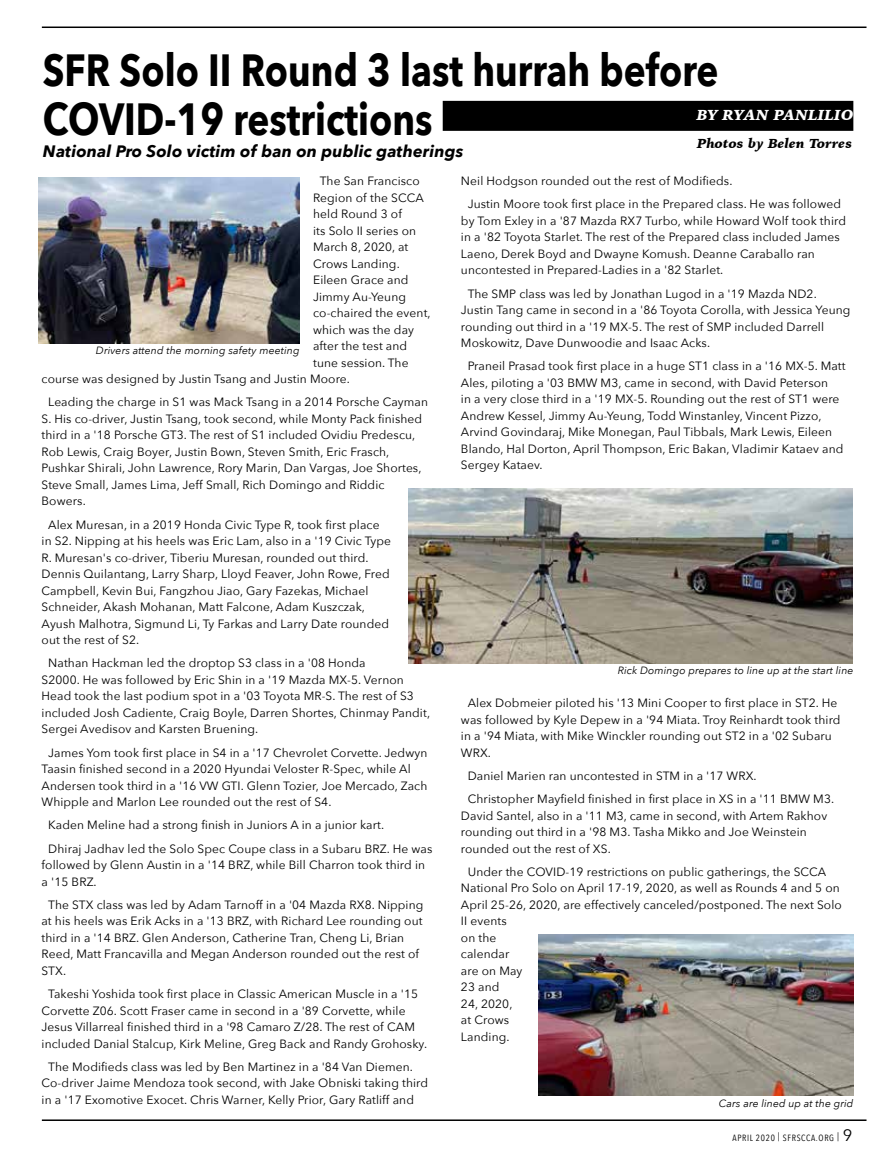
<style>
.page{position:relative;width:891px;height:1161px;background:#fff}
.page>*{position:absolute;margin:0;border:0;box-sizing:border-box;transform-origin:0 0}
.t1{font:700 45px/49.5px "Avenir Next";color:#000;scale:.82 1}
.t2{font:italic 700 16.5px "Avenir Next";letter-spacing:.01em;color:#000}
.t3{font:italic 900 15px "Iowan Old Style";letter-spacing:-.01em;color:#fff}
.t4{font:italic 900 13.5px "Iowan Old Style";letter-spacing:.01em;color:#000}
.t5{font:12px/16.5px "Avenir Next";letter-spacing:.01em;color:#000}
.t6{font:italic 10.5px "Avenir Next";letter-spacing:.01em;color:#000}
.t7{font:9px "Avenir Next Condensed";letter-spacing:.075em;color:#000}
.s1{color:#000}
.s2{font-family:"Avenir Next";font-size:16.5px}
</style>
<div class="page">
<hr style="left:42px;top:1119px;width:825px;height:2px;background:#000">
<hr style="left:42px;top:27px;width:825px;height:1px;background:#000">
<div style="left:443px;top:101px;width:410px;height:30px;background:#000"></div>
<img style="left:408px;top:488px;width:444px;height:176px">
<img style="left:39px;top:178px;width:261px;height:165px">
<img style="left:539px;top:934px;width:314px;height:162px">
<h1 class="t1" style="left:43px;top:45px;width:825px">SFR Solo II Round 3 last hurrah before<br>COVID-19 restrictions</h1>
<p class="t3" style="left:618px;top:105px;width:237px"><span class="s1">BY BLAKE</span>BY RYAN PANLILIO</p>
<p class="t4" style="left:697px;top:134px;width:157px">Photos by Belen Torres</p>
<h2 class="t2" style="left:43px;top:137px;width:422px">National Pro Solo victim of ban on public gatherings</h2>
<p class="t5" style="left:320px;top:172px;width:101px">The San Francisco</p>
<p class="t5" style="left:313px;top:189px;width:112px">Region of the SCCA</p>
<p class="t5" style="left:313px;top:205px;width:90px">held Round 3 of</p>
<p class="t5" style="left:313px;top:222px;width:104px">its Solo II series on</p>
<p class="t5" style="left:313px;top:238px;width:97px">March 8, 2020, at</p>
<p class="t5" style="left:313px;top:255px;width:88px">Crows Landing.</p>
<p class="t5" style="left:313px;top:271px;width:97px">Eileen Grace and</p>
<p class="t5" style="left:313px;top:288px;width:94px">Jimmy Au-Yeung</p>
<p class="t5" style="left:313px;top:304px;width:119px">co-chaired the event,</p>
<p class="t5" style="left:313px;top:321px;width:102px">which was the day</p>
<p class="t5" style="left:313px;top:337px;width:96px">after the test and</p>
<p class="t5" style="left:313px;top:354px;width:97px">tune session. The</p>
<p class="t5" style="left:42px;top:370px;width:310px">course was designed by Justin Tsang and Justin Moore.</p>
<p class="t5" style="left:42px;top:394px;width:388px;text-indent:7px">Leading the charge in S1 was Mack Tsang in a 2014 Porsche Cayman S. His co-driver, Justin Tsang, took second, while Monty Pack finished third in a '18 Porsche GT3. The rest of S1 included Ovidiu Predescu, Rob Lewis, Craig Boyer, Justin Bown, Steven Smith, Eric Frasch, Pushkar Shirali, John Lawrence, Rory Marin, Dan Vargas, Joe Shortes, Steve Small, James Lima, Jeff Small, Rich Domingo and Riddic Bowers.</p>
<p class="t5" style="left:42px;top:516px;width:351px;text-indent:7px">Alex Muresan, in a 2019 Honda Civic Type R, took first place in S2. Nipping at his heels was Eric Lam, also in a '19 Civic Type R. Muresan's co-driver, Tiberiu Muresan, rounded out third.<br>Dennis Quilantang, Larry Sharp, Lloyd Feaver, John Rowe, Fred Campbell, Kevin Bui, Fangzhou Jiao, Gary Fazekas, Michael Schneider, Akash Mohanan, Matt Falcone, Adam Kuszczak, Ayush Malhotra, Sigmund Li, Ty Farkas and Larry Date rounded out the rest of S2.</p>
<p class="t5" style="left:42px;top:655px;width:390px;text-indent:7px">Nathan Hackman led the droptop S3 class in a '08 Honda<br>S2000. He was followed by Eric Shin in a '19 Mazda MX-5. Vernon Head took the last podium spot in a '03 Toyota MR-S. The rest of S3 included Josh Cadiente, Craig Boyle, Darren Shortes, Chinmay Pandit, Sergei Avedisov and Karsten Bruening.</p>
<p class="t5" style="left:42px;top:744px;width:387px;text-indent:7px">James Yom took first place in S4 in a '17 Chevrolet Corvette. Jedwyn Taasin finished second in a 2020 Hyundai Veloster R-Spec, while Al Andersen took third in a '16 VW GTI. Glenn Tozier, Joe Mercado, Zach Whipple and Marlon Lee rounded out the rest of S4.</p>
<p class="t5" style="left:48px;top:813px;width:386px;line-height:23.2px">Kaden Meline had a strong finish in Juniors A in a junior kart.<br>Dhiraj Jadhav led the Solo Spec Coupe class in a Subaru BRZ. He was</p>
<p class="t5" style="left:42px;top:856px;width:385px">followed by Glenn Austin in a '14 BRZ, while Bill Charron took third in a '15 BRZ.</p>
<p class="t5" style="left:42px;top:896px;width:383px;text-indent:7px">The STX class was led by Adam Tarnoff in a '04 Mazda RX8. Nipping at his heels was Erik Acks in a '13 BRZ, with Richard Lee rounding out third in a '14 BRZ. Glen Anderson, Catherine Tran, Cheng Li, Brian Reed, Matt Francavilla and Megan Anderson rounded out the rest of STX.</p>
<p class="t5" style="left:42px;top:985px;width:387px;text-indent:7px">Takeshi Yoshida took first place in Classic American Muscle in a '15<br>Corvette Z06. Scott Fraser came in second in a '89 Corvette, while Jesus Villarreal finished third in a '98 Camaro Z/28. The rest of CAM included Danial Stalcup, Kirk Meline, Greg Back and Randy Grohosky.</p>
<p class="t5" style="left:42px;top:1058px;width:388px;text-indent:7px">The Modifieds class was led by Ben Martinez in a '84 Van Diemen.<br>Co-driver Jaime Mendoza took second, with Jake Obniski taking third in a '17 Exomotive Exocet. Chris Warner, Kelly Prior, Gary Ratliff and</p>
<p class="t6" style="left:96px;top:341px;width:205px">Drivers attend the morning safety meeting</p>
<p class="t5" style="left:468px;top:169px;width:375px;line-height:23.2px;text-indent:-7px">Neil Hodgson rounded out the rest of Modifieds.<br>Justin Moore took first place in the Prepared class. He was followed</p>
<p class="t5" style="left:461px;top:212px;width:387px">by Tom Exley in a '87 Mazda RX7 Turbo, while Howard Wolf took third in a '82 Toyota Starlet. The rest of the Prepared class included James Laeno, Derek Boyd and Dwayne Komush. Deanne Caraballo ran uncontested in Prepared-Ladies in a '82 Starlet.</p>
<p class="t5" style="left:461px;top:285px;width:391px;text-indent:7px">The SMP class was led by Jonathan Lugod in a '19 Mazda ND2.<br>Justin Tang came in second in a '86 Toyota Corolla, with Jessica Yeung rounding out third in a '19 MX-5. The rest of SMP included Darrell Moskowitz, Dave Dunwoodie and Isaac Acks.</p>
<p class="t5" style="left:461px;top:357px;width:386px;text-indent:7px">Praneil Prasad took first place in a huge ST1 class in a '16 MX-5. Matt Ales, piloting a '03 BMW M3, came in second, with David Peterson<br>in a very close third in a '19 MX-5. Rounding out the rest of ST1 were Andrew Kessel, Jimmy Au-Yeung, Todd Winstanley, Vincent Pizzo, Arvind Govindaraj, Mike Monegan, Paul Tibbals, Mark Lewis, Eileen Blando, Hal Dorton, April Thompson, Eric Bakan, Vladimir Kataev and Sergey Kataev.</p>
<p class="t6" style="left:618px;top:662px;width:237px">Rick Domingo prepares to line up at the start line</p>
<p class="t5" style="left:461px;top:694px;width:381px;text-indent:7px">Alex Dobmeier piloted his '13 Mini Cooper to first place in ST2. He was followed by Kyle Depew in a '94 Miata. Troy Reinhardt took third in a '94 Miata, with Mike Winckler rounding out ST2 in a '02 Subaru WRX.</p>
<p class="t5" style="left:468px;top:764px;width:368px;line-height:23.2px">Daniel Marien ran uncontested in STM in a '17 WRX.<br>Christopher Mayfield finished in first place in XS in a '11 BMW M3.</p>
<p class="t5" style="left:461px;top:807px;width:368px">David Santel, also in a '11 M3, came in second, with Artem Rakhov rounding out third in a '98 M3. Tasha Mikko and Joe Weinstein rounded out the rest of XS.</p>
<p class="t5" style="left:461px;top:863px;width:382px;text-indent:7px">Under the COVID-19 restrictions on public gatherings, the SCCA<br>National Pro Solo on April 17-19, 2020, as well as Rounds 4 and 5 on<br>April 25-26, 2020, are effectively canceled/postponed. The next Solo<br>II events<br>on the<br>calendar<br>are on May<br>23 and<br>24, 2020,<br>at Crows<br>Landing.</p>
<p class="t6" style="left:719px;top:1094px;width:136px">Cars are lined up at the grid</p>
<p class="t7" style="left:733px;top:1130px;width:121px">APRIL 2020 | SFRSCCA.ORG | <span class="s2">9</span></p>
</div>
